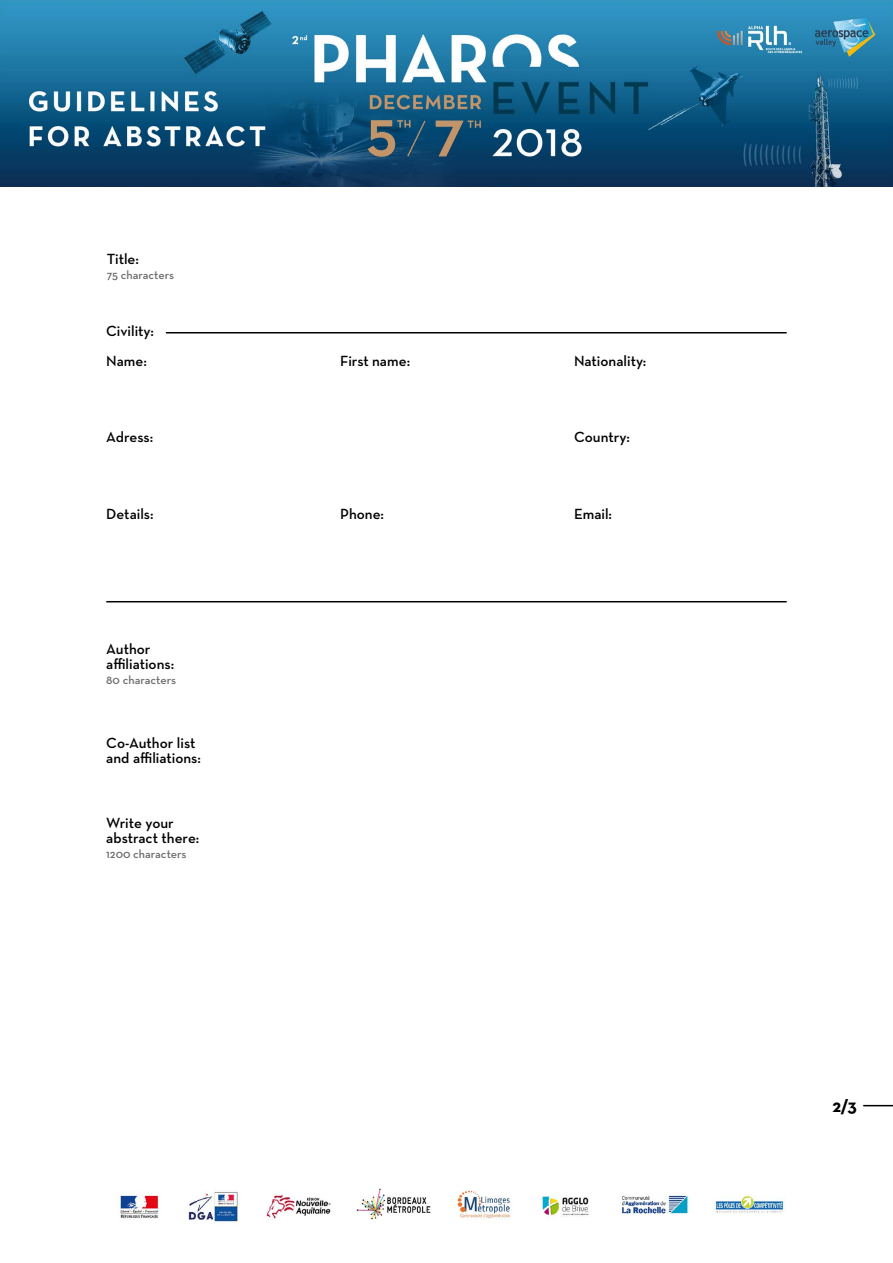
<style>
.page{position:relative;width:893px;height:1263px;background:#fff}
.page>*{position:absolute;margin:0;border:0;box-sizing:border-box;transform-origin:0 0}
.t1{font:700 18px "Neutra Text";color:#000}
.t2{font:600 15px/15px "Neutra Text";color:#000}
.t3{font:600 12px "Neutra Text";color:#706f6f}
</style>
<div class="page">
<img style="left:120px;top:1188px;width:665px;height:34px">
<img style="left:0;top:0;width:893px;height:187px">
<hr style="left:863px;top:1105px;width:30px;height:1px;background:#000">
<hr style="left:106px;top:601px;width:681px;height:1px;background:#000">
<hr style="left:166px;top:332px;width:621px;height:1px;background:#000">
<p class="t2" style="left:107px;top:251px;width:34px">Title:</p>
<p class="t3" style="left:107px;top:267px;width:69px">75 characters</p>
<p class="t2" style="left:106px;top:323px;width:49px">Civility:</p>
<p class="t2" style="left:106px;top:353px;width:42px">Name:</p>
<p class="t2" style="left:340px;top:353px;width:71px">First name:</p>
<p class="t2" style="left:574px;top:353px;width:74px">Nationality:</p>
<p class="t2" style="left:106px;top:429px;width:48px">Adress:</p>
<p class="t2" style="left:574px;top:429px;width:57px">Country:</p>
<p class="t2" style="left:106px;top:506px;width:49px">Details:</p>
<p class="t2" style="left:340px;top:506px;width:45px">Phone:</p>
<p class="t2" style="left:574px;top:506px;width:40px">Email:</p>
<p class="t2" style="left:106px;top:641px;width:69px">Author affiliations:</p>
<p class="t3" style="left:106px;top:672px;width:71px">80 characters</p>
<p class="t2" style="left:106px;top:735px;width:96px">Co-Author list and affiliations:</p>
<p class="t2" style="left:106px;top:815px;width:95px">Write your abstract there:</p>
<p class="t3" style="left:106px;top:846px;width:82px">1200 characters</p>
<p class="t1" style="left:832px;top:1094px;width:26px">2/3</p>
</div>
